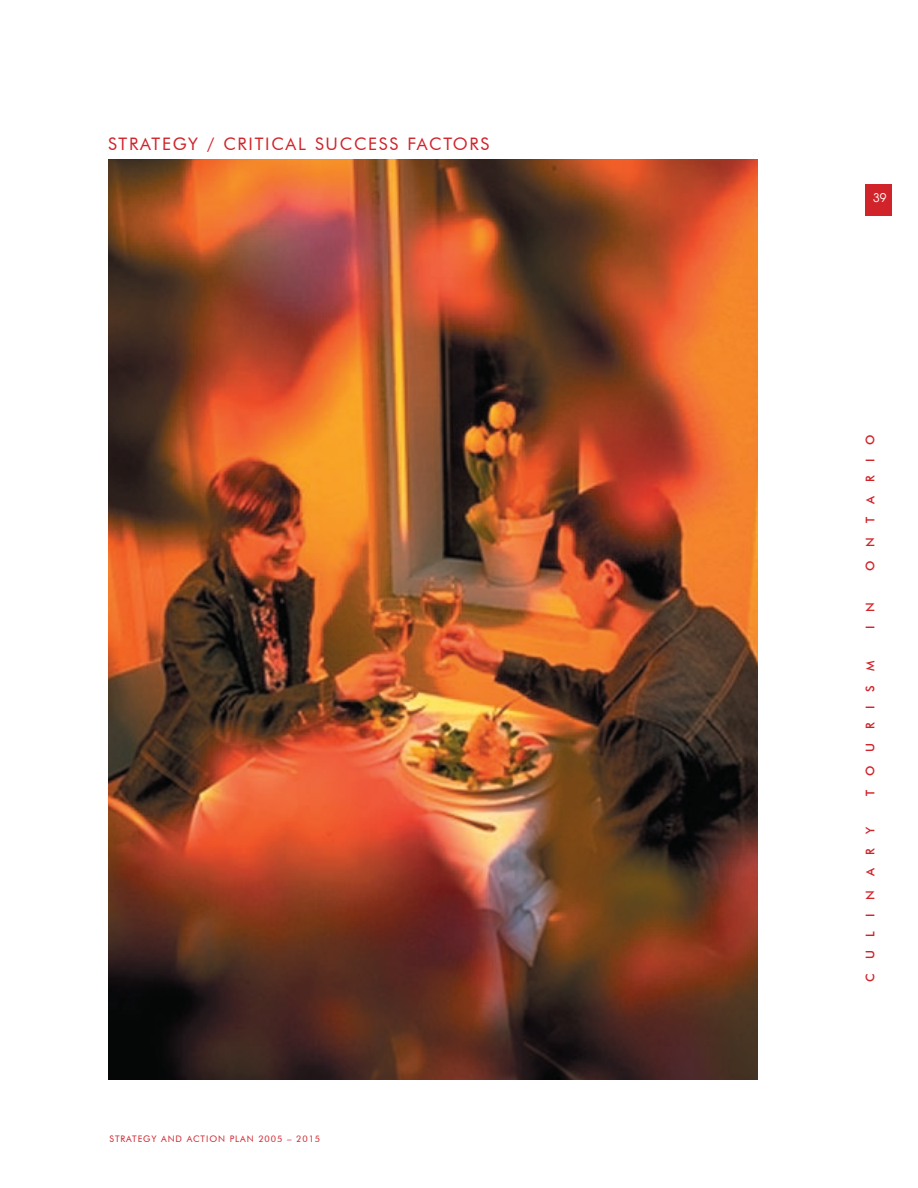
<style>
.page{position:relative;width:918px;height:1188px;background:#fff}
.page>*{position:absolute;margin:0;border:0;box-sizing:border-box;transform-origin:0 0}
.t1{font:17.25px "Futura BT";letter-spacing:.1em;color:#d1232a}
.t2{font:500 12px "Futura BT";letter-spacing:1.15em;color:#d1232a}
.t3{font:12px "Moderne";color:#fff}
.t4{font:9px "Futura BT";letter-spacing:.1em;color:#d1232a}
</style>
<div class="page">
<div style="left:866px;top:184px;width:26px;height:31px;background:#d1232a"></div>
<img style="left:108px;top:159px;width:650px;height:921px">
<p class="t1" style="left:108px;top:133px;width:383px">STRATEGY / CRITICAL SUCCESS FACTORS</p>
<p class="t4" style="left:110px;top:1133px;width:212px">STRATEGY AND ACTION PLAN 2005 – 2015</p>
<p class="t3" style="left:873px;top:190px;width:15px">39</p>
<p class="t2" style="left:863px;top:571px;width:138px;rotate:-90deg">ONTARIO</p>
<p class="t2" style="left:863px;top:629px;width:28px;rotate:-90deg">I N</p>
<p class="t2" style="left:863px;top:796px;width:136px;rotate:-90deg">TOURISM</p>
<p class="t2" style="left:863px;top:982px;width:156px;rotate:-90deg">CULINARY</p>
</div>
